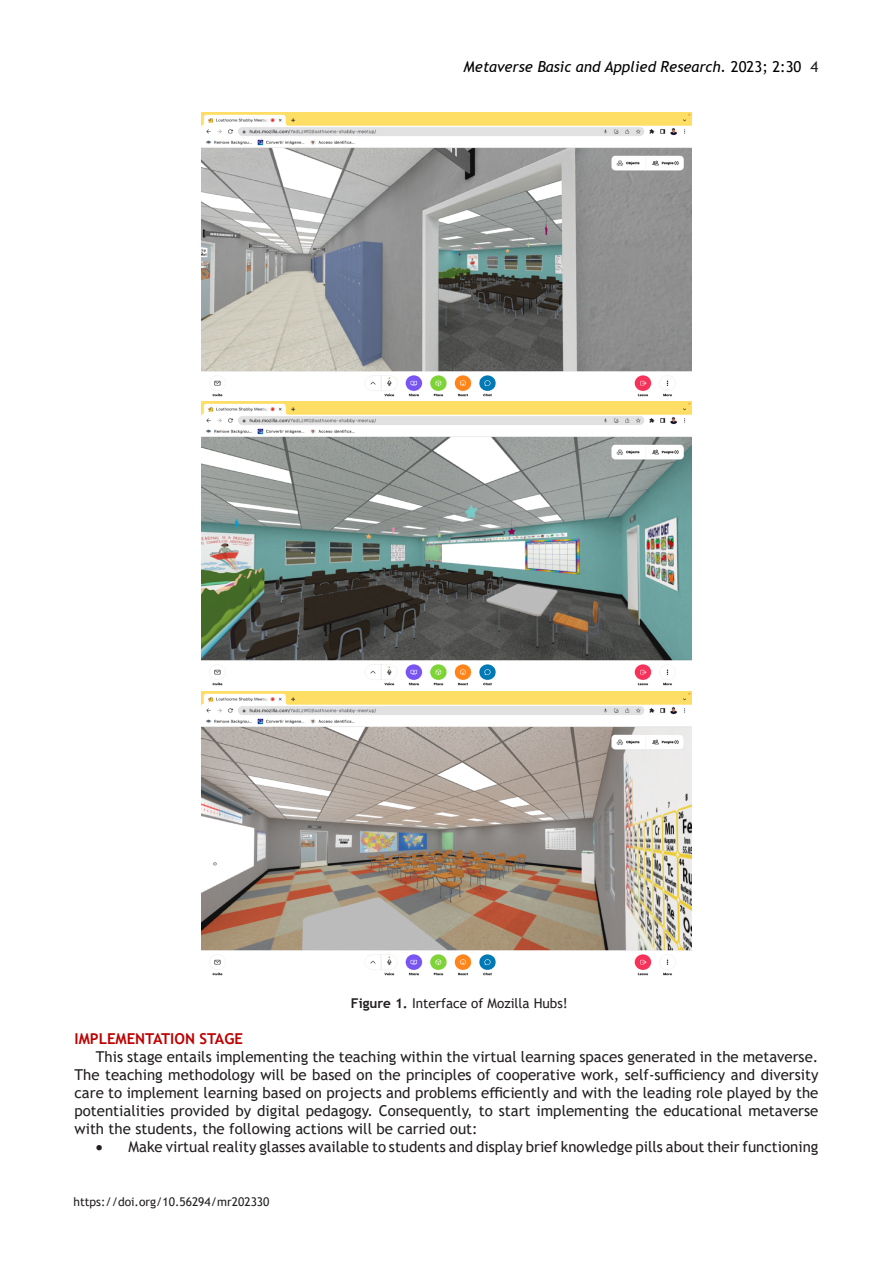
<style>
.page{position:relative;width:893px;height:1263px;background:#fff}
.page>*{position:absolute;margin:0;border:0;box-sizing:border-box;transform-origin:0 0}
.t1{font:15px/18px "Trebuchet MS";color:#231f20;text-align:justify}
.t2{font:italic 15px "Trebuchet MS";color:#000}
.t3{font:700 15px "Trebuchet MS";color:#be0000}
.Normal__Web{font:13.5px "Trebuchet MS";color:#231f20}
.t4{font:12px "Trebuchet MS";color:#231f20}
.s1{font-style:normal}
.s2{font-style:normal;color:#231f20}
.s3{font-weight:700}
</style>
<div class="page">
<img style="left:202px;top:112px;width:489px;height:864px">
<p class="t2" style="left:463px;top:58px;width:356px">Metaverse Basic and Applied Research. <span class="s1">2023; 2:30</span> <span class="s2">4</span></p>
<p class="Normal__Web" style="left:351px;top:995px;width:219px"><span class="s3">Figure 1.</span> Interface of Mozilla Hubs!</p>
<p class="t3" style="left:75px;top:1029px;width:170px">IMPLEMENTATION STAGE</p>
<p class="t1" style="left:75px;top:1048px;width:745px;text-indent:21px">This stage entails implementing the teaching within the virtual learning spaces generated in the metaverse.<br>The teaching methodology will be based on the principles of cooperative work, self-sufficiency and diversity care to implement learning based on projects and problems efficiently and with the leading role played by the potentialities provided by digital pedagogy. Consequently, to start implementing the educational metaverse with the students, the following actions will be carried out:</p>
<p class="t1" style="left:96px;top:1138px;width:724px">• Make virtual reality glasses available to students and display brief knowledge pills about their functioning</p>
<p class="t4" style="left:74px;top:1194px;width:198px">https://doi.org/10.56294/mr202330</p>
</div>
